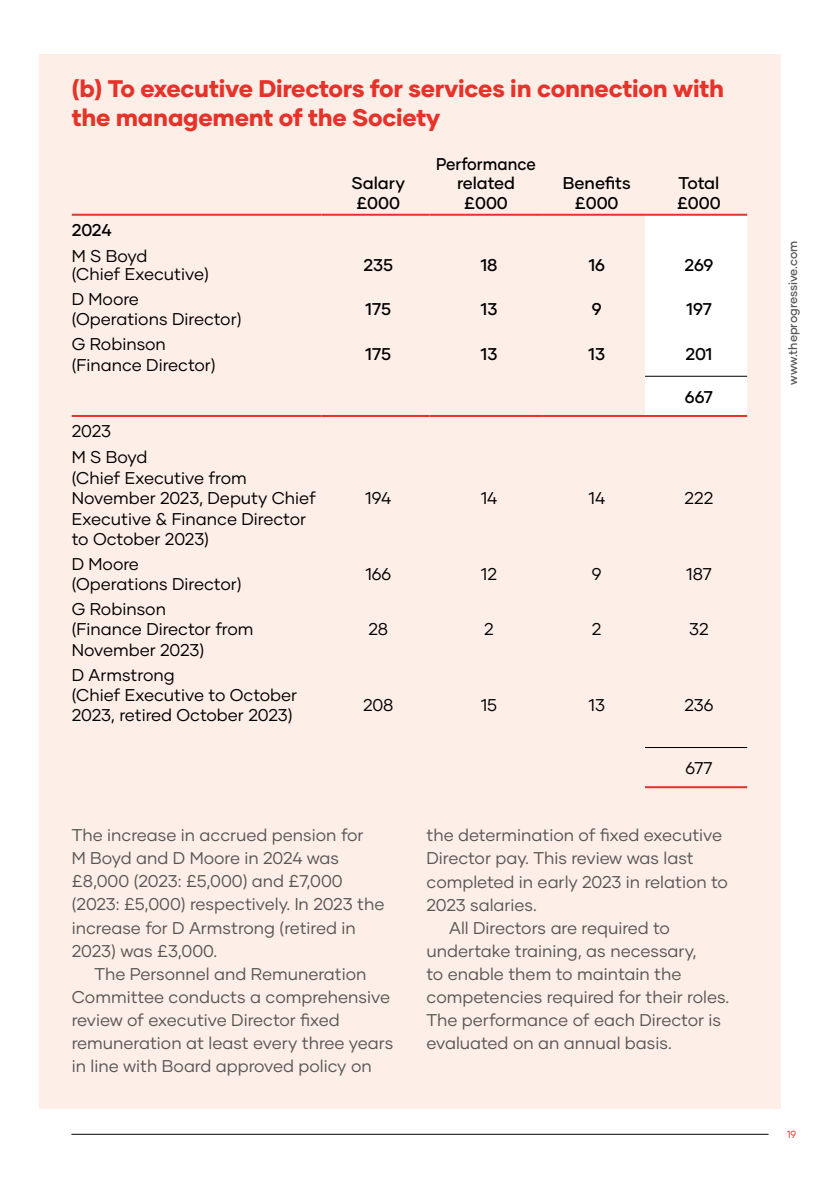
<style>
.page{position:relative;width:840px;height:1191px;background:#fff}
.page>*{position:absolute;margin:0;border:0;box-sizing:border-box;transform-origin:0 0}
.t1{font:800 24px/28.8px "Gilmer";letter-spacing:-.01em;color:#e63329}
.t2{font:17px/23px "Gilmer";color:#575756}
.t3{font:17px/20.4px "Gilmer";color:#000}
.t4{font:500 17px/20.4px "Gilmer";color:#000}
.t5{font:500 17px/19.8px "Gilmer";color:#000;text-align:center;scale:.93 1}
.t6{font:17px/26.6px "Gilmer";letter-spacing:-.02em;color:#000}
.t7{font:500 12px "Gilmer";color:#575756}
.t8{font:10.4px "Gilmer";color:#e63329}
</style>
<div class="page">
<hr style="left:71px;top:1134px;width:697px;height:1px;background:#000">
<div style="left:40px;top:54px;width:740px;height:1054px;background:#feeee8"></div>
<div style="left:645px;top:216px;width:101px;height:199px;background:#fff"></div>
<hr style="left:644px;top:747px;width:102px;height:1px;background:#000">
<hr style="left:72px;top:214px;width:249px;height:2px;background:#e63329">
<hr style="left:321px;top:214px;width:108px;height:2px;background:#e63329">
<hr style="left:429px;top:214px;width:113px;height:2px;background:#e63329">
<hr style="left:542px;top:214px;width:102px;height:2px;background:#e63329">
<hr style="left:644px;top:214px;width:102px;height:2px;background:#e63329">
<hr style="left:72px;top:415px;width:249px;height:2px;background:#e63329">
<hr style="left:321px;top:415px;width:108px;height:2px;background:#e63329">
<hr style="left:429px;top:415px;width:113px;height:2px;background:#e63329">
<hr style="left:542px;top:415px;width:102px;height:2px;background:#e63329">
<hr style="left:644px;top:415px;width:102px;height:2px;background:#e63329">
<hr style="left:644px;top:786px;width:102px;height:2px;background:#e63329">
<hr style="left:644px;top:376px;width:102px;height:1px;background:#000">
<h1 class="t1" style="left:72px;top:74px;width:653px">(b) To executive Directors for services in connection with the management of the Society</h1>
<p class="t4" style="left:351px;top:172px;width:55px">Salary £000</p>
<p class="t5" style="left:436px;top:154px;width:109px">Performance related £000</p>
<p class="t4" style="left:562px;top:172px;width:69px;text-align:center">Benefits £000</p>
<p class="t4" style="left:676px;top:172px;width:45px">Total £000</p>
<p class="t4" style="left:72px;top:219px;width:41px">2024</p>
<p class="t3" style="left:72px;top:247px;width:138px;line-height:18px">M S Boyd<br>(Chief Executive)</p>
<p class="t4" style="left:363px;top:255px;width:31px">235</p>
<p class="t4" style="left:480px;top:255px;width:19px">18</p>
<p class="t4" style="left:588px;top:255px;width:18px">16</p>
<p class="t4" style="left:684px;top:255px;width:30px">269</p>
<p class="t3" style="left:72px;top:289px;width:171px">D Moore<br>(Operations Director)</p>
<p class="t4" style="left:365px;top:299px;width:27px">175</p>
<p class="t4" style="left:480px;top:299px;width:18px">13</p>
<p class="t4" style="left:591px;top:299px;width:11px">9</p>
<p class="t4" style="left:685px;top:299px;width:27px">197</p>
<p class="t3" style="left:72px;top:334px;width:145px">G Robinson (Finance Director)</p>
<p class="t4" style="left:365px;top:344px;width:27px">175</p>
<p class="t4" style="left:480px;top:344px;width:18px">13</p>
<p class="t4" style="left:588px;top:344px;width:18px">13</p>
<p class="t4" style="left:685px;top:344px;width:29px">201</p>
<p class="t4" style="left:684px;top:386px;width:29px">667</p>
<p class="t6" style="left:72px;top:417px;width:77px">2023<br>M S Boyd</p>
<p class="t3" style="left:72px;top:467px;width:245px">(Chief Executive from<br>November 2023, Deputy Chief<br>Executive &amp; Finance Director to October 2023)</p>
<p class="t3" style="left:365px;top:488px;width:27px">194</p>
<p class="t3" style="left:480px;top:488px;width:18px">14</p>
<p class="t3" style="left:588px;top:488px;width:18px">14</p>
<p class="t3" style="left:684px;top:488px;width:31px">222</p>
<p class="t3" style="left:72px;top:553px;width:171px">D Moore<br>(Operations Director)</p>
<p class="t3" style="left:365px;top:564px;width:27px">166</p>
<p class="t3" style="left:480px;top:564px;width:18px">12</p>
<p class="t3" style="left:591px;top:564px;width:11px">9</p>
<p class="t3" style="left:685px;top:564px;width:27px">187</p>
<p class="t3" style="left:72px;top:598px;width:183px">G Robinson<br>(Finance Director from<br>November 2023)</p>
<p class="t3" style="left:368px;top:619px;width:21px">28</p>
<p class="t3" style="left:484px;top:619px;width:11px">2</p>
<p class="t3" style="left:591px;top:619px;width:11px">2</p>
<p class="t3" style="left:688px;top:619px;width:21px">32</p>
<p class="t3" style="left:72px;top:664px;width:227px">D Armstrong<br>(Chief Executive to October<br>2023, retired October 2023)</p>
<p class="t3" style="left:363px;top:695px;width:32px">208</p>
<p class="t3" style="left:480px;top:695px;width:18px">15</p>
<p class="t3" style="left:588px;top:695px;width:18px">13</p>
<p class="t3" style="left:684px;top:695px;width:31px">236</p>
<p class="t3" style="left:685px;top:757px;width:29px">677</p>
<p class="t2" style="left:72px;top:824px;width:314px">The increase in accrued pension for<br>M Boyd and D Moore in 2024 was £8,000 (2023: £5,000) and £7,000 (2023: £5,000) respectively. In 2023 the increase for D Armstrong (retired in<br>2023) was £3,000.</p>
<p class="t2" style="left:72px;top:962px;width:323px;text-indent:23px">The Personnel and Remuneration Committee conducts a comprehensive review of executive Director fixed remuneration at least every three years in line with Board approved policy on</p>
<p class="t2" style="left:426px;top:824px;width:297px">the determination of fixed executive</p>
<p class="t2" style="left:426px;top:847px;width:269px">Director pay. This review was last</p>
<p class="t2" style="left:426px;top:870px;width:303px">completed in early 2023 in relation to</p>
<p class="t2" style="left:426px;top:893px;width:112px">2023 salaries.</p>
<p class="t2" style="left:449px;top:916px;width:222px">All Directors are required to</p>
<p class="t2" style="left:426px;top:939px;width:271px">undertake training, as necessary,</p>
<p class="t2" style="left:426px;top:962px;width:256px">to enable them to maintain the</p>
<p class="t2" style="left:426px;top:985px;width:304px">competencies required for their roles.</p>
<p class="t2" style="left:426px;top:1008px;width:296px">The performance of each Director is</p>
<p class="t2" style="left:426px;top:1031px;width:247px">evaluated on an annual basis.</p>
<p class="t7" style="left:785px;top:385px;width:145px;rotate:-90deg">www.theprogressive.com</p>
<p class="t8" style="left:786px;top:1127px;width:11px">19</p>
</div>
